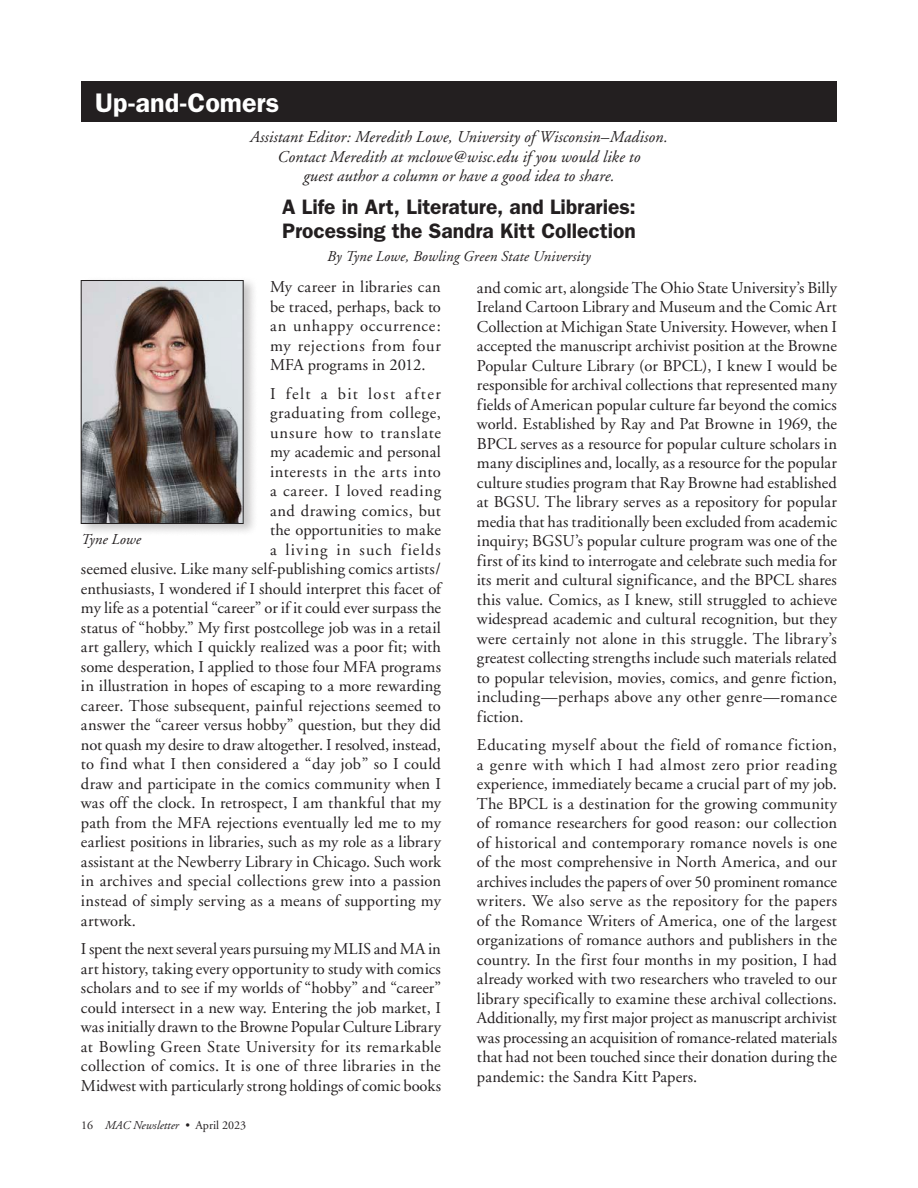
<style>
.page{position:relative;width:918px;height:1188px;background:#fff}
.page>*{position:absolute;margin:0;border:0;box-sizing:border-box;transform-origin:0 0}
.Page_head{font:600 27px "ITC Franklin Gothic Std";color:#fff}
.Big_Article_Headline{font:600 21px/24px "ITC Franklin Gothic Std";color:#231f20}
.Body_Text_2021{font:16.5px/19.5px "Adobe Garamond";letter-spacing:.01em;color:#231f20;text-align:justify}
.Center_Italic_Text_2{font:italic 16.5px/19.5px "Adobe Garamond";letter-spacing:.005em;color:#231f20;text-align:center}
.Body_Text_2021-2{font:16.5px "Adobe Garamond";letter-spacing:-.01em;color:#231f20}
.Body_Text_2021-3{font:16.5px "Adobe Garamond";letter-spacing:.04em;color:#231f20}
.Body_Text_2021-4{font:16.5px "Adobe Garamond";letter-spacing:.045em;color:#231f20}
.Body_Text_2021-5{font:16.5px "Adobe Garamond";letter-spacing:.05em;color:#231f20}
.Body_Text_2021-6{font:16.5px "Adobe Garamond";letter-spacing:.035em;color:#231f20}
.Body_Text_2021-7{font:16.5px "Adobe Garamond";letter-spacing:.08em;color:#231f20}
.Body_Text_2021-8{font:16.5px "Adobe Garamond";letter-spacing:.09em;color:#231f20}
.Art_Author_2021_span{font:italic 15px "Adobe Garamond";letter-spacing:.005em;color:#231f20}
.Photo_Credits{font:italic 15px "Adobe Garamond";letter-spacing:.005em;color:#231f20}
.t1{font:italic 12px "Adobe Garamond";color:#231f20}
.s1{font-style:normal}
</style>
<div class="page">
<div style="left:81px;top:81px;width:756px;height:41px;background:#231f20"></div>
<div style="left:79px;top:276px;width:179px;height:260px;background:#231f20;opacity:.25"></div>
<img style="left:83px;top:282px;width:158px;height:240px">
<div style="left:81px;top:280px;width:162px;height:244px;border:1px solid #231f20"></div>
<p class="Page_head" style="left:95px;top:86px;width:185px">Up-and-Comers</p>
<p class="Center_Italic_Text_2" style="left:250px;top:128px;width:419px">Assistant Editor: Meredith Lowe, University of Wisconsin–Madison.<br>Contact Meredith at mclowe@wisc.edu if you would like to<br>guest author a column or have a good idea to share.</p>
<p class="Big_Article_Headline" style="left:282px;top:195px;width:355px">A Life in Art, Literature, and Libraries:<br>Processing the Sandra Kitt Collection</p>
<p class="Art_Author_2021_span" style="left:327px;top:249px;width:265px">By Tyne Lowe, Bowling Green State University</p>
<p class="Body_Text_2021" style="left:270px;top:278px;width:173px">My career in libraries can be traced, perhaps, back to an unhappy occurrence: my rejections from four MFA programs in 2012.</p>
<p class="Body_Text_2021-8" style="left:270px;top:385px;width:172px">I felt a bit lost after</p>
<p class="Body_Text_2021-3" style="left:270px;top:404px;width:173px">graduating from college,</p>
<p class="Body_Text_2021-5" style="left:270px;top:424px;width:173px">unsure how to translate</p>
<p class="Body_Text_2021" style="left:270px;top:443px;width:172px">my academic and personal</p>
<p class="Body_Text_2021-4" style="left:270px;top:463px;width:173px">interests in the arts into</p>
<p class="Body_Text_2021-3" style="left:270px;top:482px;width:173px">a career. I loved reading</p>
<p class="Body_Text_2021-6" style="left:270px;top:502px;width:172px">and drawing comics, but</p>
<p class="Body_Text_2021" style="left:270px;top:521px;width:172px">the opportunities to make</p>
<p class="Body_Text_2021-7" style="left:270px;top:541px;width:172px">a living in such fields</p>
<p class="Body_Text_2021" style="left:81px;top:560px;width:361px">seemed elusive. Like many self-publishing comics artists/</p>
<p class="Body_Text_2021" style="left:81px;top:579px;width:361px">enthusiasts, I wondered if I should interpret this facet of</p>
<p class="Body_Text_2021" style="left:81px;top:599px;width:362px">my life as a potential “career” or if it could ever surpass the</p>
<p class="Body_Text_2021" style="left:81px;top:618px;width:361px">status of “hobby.” My first postcollege job was in a retail</p>
<p class="Body_Text_2021" style="left:81px;top:638px;width:362px">art gallery, which I quickly realized was a poor fit; with</p>
<p class="Body_Text_2021" style="left:81px;top:657px;width:362px">some desperation, I applied to those four MFA programs</p>
<p class="Body_Text_2021" style="left:81px;top:677px;width:361px">in illustration in hopes of escaping to a more rewarding</p>
<p class="Body_Text_2021" style="left:81px;top:696px;width:361px">career. Those subsequent, painful rejections seemed to</p>
<p class="Body_Text_2021" style="left:81px;top:716px;width:362px">answer the “career versus hobby” question, but they did</p>
<p class="Body_Text_2021-2" style="left:81px;top:736px;width:362px">not quash my desire to draw altogether. I resolved, instead,</p>
<p class="Body_Text_2021" style="left:81px;top:755px;width:361px">to find what I then considered a “day job” so I could</p>
<p class="Body_Text_2021" style="left:81px;top:774px;width:361px">draw and participate in the comics community when I</p>
<p class="Body_Text_2021" style="left:81px;top:794px;width:362px">was off the clock. In retrospect, I am thankful that my</p>
<p class="Body_Text_2021" style="left:81px;top:813px;width:362px">path from the MFA rejections eventually led me to my</p>
<p class="Body_Text_2021" style="left:81px;top:833px;width:361px">earliest positions in libraries, such as my role as a library</p>
<p class="Body_Text_2021" style="left:81px;top:852px;width:362px">assistant at the Newberry Library in Chicago. Such work</p>
<p class="Body_Text_2021" style="left:81px;top:872px;width:362px">in archives and special collections grew into a passion</p>
<p class="Body_Text_2021" style="left:81px;top:891px;width:362px">instead of simply serving as a means of supporting my</p>
<p class="Body_Text_2021" style="left:81px;top:911px;width:56px">artwork.</p>
<p class="Body_Text_2021" style="left:81px;top:939px;width:362px">I spent the next several years pursuing my MLIS and MA in art history, taking every opportunity to study with comics scholars and to see if my worlds of “hobby” and “career” could intersect in a new way. Entering the job market, I was initially drawn to the Browne Popular Culture Library at Bowling Green State University for its remarkable collection of comics. It is one of three libraries in the Midwest with particularly strong holdings of comic books</p>
<p class="Body_Text_2021" style="left:477px;top:278px;width:362px">and comic art, alongside The Ohio State University’s Billy Ireland Cartoon Library and Museum and the Comic Art Collection at Michigan State University. However, when I accepted the manuscript archivist position at the Browne Popular Culture Library (or BPCL), I knew I would be responsible for archival collections that represented many fields of American popular culture far beyond the comics world. Established by Ray and Pat Browne in 1969, the BPCL serves as a resource for popular culture scholars in many disciplines and, locally, as a resource for the popular culture studies program that Ray Browne had established at BGSU. The library serves as a repository for popular media that has traditionally been excluded from academic inquiry; BGSU’s popular culture program was one of the first of its kind to interrogate and celebrate such media for its merit and cultural significance, and the BPCL shares this value. Comics, as I knew, still struggled to achieve widespread academic and cultural recognition, but they were certainly not alone in this struggle. The library’s greatest collecting strengths include such materials related to popular television, movies, comics, and genre fiction, including—perhaps above any other genre—romance fiction.</p>
<p class="Body_Text_2021" style="left:477px;top:736px;width:362px">Educating myself about the field of romance fiction, a genre with which I had almost zero prior reading experience, immediately became a crucial part of my job.<br>The BPCL is a destination for the growing community of romance researchers for good reason: our collection of historical and contemporary romance novels is one of the most comprehensive in North America, and our archives includes the papers of over 50 prominent romance writers. We also serve as the repository for the papers of the Romance Writers of America, one of the largest organizations of romance authors and publishers in the country. In the first four months in my position, I had already worked with two researchers who traveled to our library specifically to examine these archival collections.<br>Additionally, my first major project as manuscript archivist was processing an acquisition of romance-related materials that had not been touched since their donation during the pandemic: the Sandra Kitt Papers.</p>
<p class="Photo_Credits" style="left:81px;top:531px;width:62px">Tyne Lowe</p>
<p class="t1" style="left:81px;top:1119px;width:167px"><span class="s1">16</span> MAC Newsletter • <span class="s1">April 2023</span></p>
</div>
